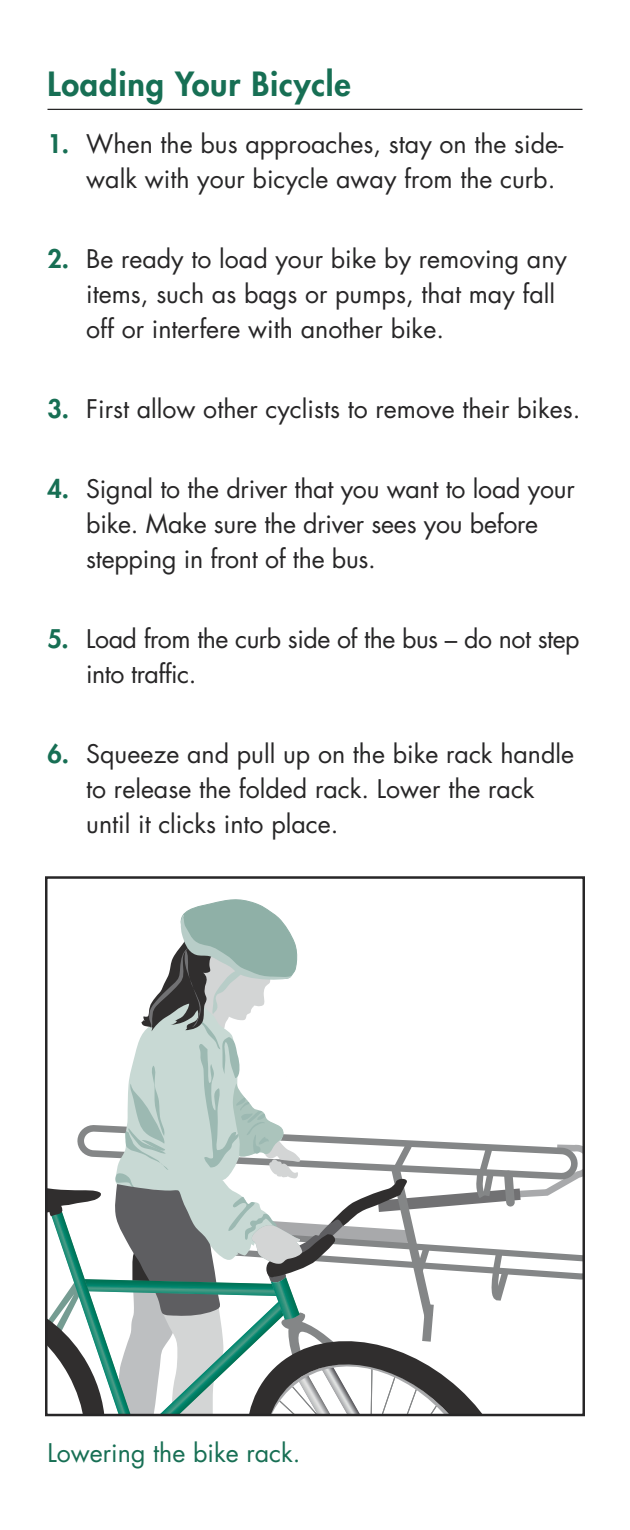
<style>
.page{position:relative;width:630px;height:1530px;background:#fff}
.page>*{position:absolute;margin:0;border:0;box-sizing:border-box;transform-origin:0 0}
.t1{font:800 32.5px "Futura Std";letter-spacing:.025em;color:#176f54}
.t2{font:25px/35px "Futura Std";color:#272627}
.t3{font:25px/35px "Futura Std";letter-spacing:-.02em;color:#272627}
.t4{font:25px "Futura Std";color:#176f54}
.s1{font-weight:800;color:#176f54}
</style>
<div class="page">
<svg style="left:48px;top:899px;width:534px;height:514px"></svg>
<div style="left:45px;top:876px;width:540px;height:540px;border:2px solid #272627"></div>
<hr style="left:48px;top:109px;width:534px;height:1px;background:#272627">
<h1 class="t1" style="left:48px;top:68px;width:305px">Loading Your Bicycle</h1>
<p class="t2" style="left:86px;top:129px;width:479px;text-indent:-39px"><span class="s1">1.</span> When the bus approaches, stay on the side&shy;walk with your bicycle away from the curb.</p>
<p class="t2" style="left:86px;top:244px;width:482px;text-indent:-39px"><span class="s1">2.</span> Be ready to load your bike by removing any items, such as bags or pumps, that may fall off or interfere with another bike.</p>
<p class="t2" style="left:48px;top:394px;width:535px"><span class="s1">3.</span> First allow other cyclists to remove their bikes.</p>
<p class="t2" style="left:86px;top:474px;width:490px;text-indent:-39px"><span class="s1">4.</span> Signal to the driver that you want to load your bike. Make sure the driver sees you before stepping in front of the bus.</p>
<p class="t3" style="left:86px;top:624px;width:495px;text-indent:-39px"><span class="s1">5.</span> Load from the curb side of the bus – do not step into traffic.</p>
<p class="t2" style="left:86px;top:739px;width:490px;text-indent:-39px"><span class="s1">6.</span> Squeeze and pull up on the bike rack handle to release the folded rack. Lower the rack until it clicks into place.</p>
<p class="t4" style="left:48px;top:1441px;width:255px">Lowering the bike rack.</p>
</div>
